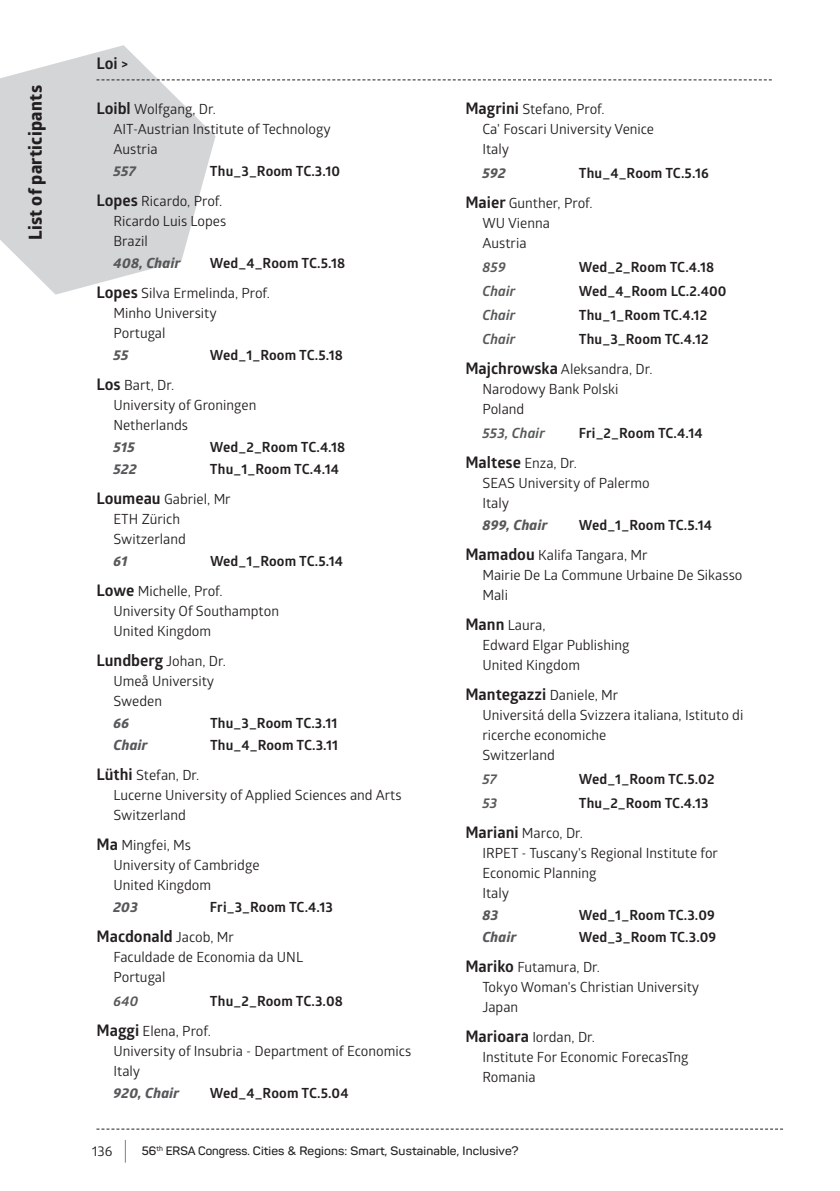
<style>
.page{position:relative;width:840px;height:1191px;background:#fff}
.page>*{position:absolute;margin:0;border:0;box-sizing:border-box;transform-origin:0 0}
.t1{font:700 18px "Globerx";letter-spacing:.02em;color:#231f20}
.t2{font:700 16px "Glober";color:#231f20}
.t3{font:14px/20px "Glober";color:#231f20}
.t4{font:700 14px/30px "Glober";letter-spacing:.01em;color:#231f20}
.t5{font:italic 700 14px "Globerx";letter-spacing:.02em;color:#57585a}
.t6{font:italic 700 14px "Glober";letter-spacing:.01em;color:#57585a}
.t7{font:600 12px "Panton";letter-spacing:.01em;color:#231f20}
.s1{font-weight:700;font-size:16px}
.s2{font-size:16px}
.s3{font-weight:400}
.s4{font-weight:700}
.s5{font-weight:400;font-size:14px}
</style>
<div class="page">
<svg style="left:0;top:45px;width:215px;height:250px;fill:#d4d5d7"></svg>
<svg style="left:96px;top:1128px;width:686px;height:1px"></svg>
<svg style="left:96px;top:79px;width:675px;height:1px"></svg>
<svg style="left:125px;top:1140px;width:1px;height:22px"></svg>
<p class="t1" style="left:22px;top:240px;width:157px;rotate:-90deg">List of participants</p>
<p class="t2" style="left:96px;top:52px;width:33px">Loi &gt;</p>
<p class="t3" style="left:113px;top:98px;width:219px;text-indent:-17px"><span class="s1">Loibl</span> Wolfgang, Dr.<br>AIT- Austrian Institute of Technology<br>Austria</p>
<p class="t5" style="left:113px;top:161px;width:24px">557</p>
<p class="t4" style="left:96px;top:156px;width:245px;text-indent:113px">Thu_3_Room TC.3.10<br><span class="s2">Lopes</span> <span class="s3">Ricardo, Prof.</span></p>
<p class="t3" style="left:113px;top:211px;width:114px">Ricardo Luis Lopes<br>Brazil</p>
<p class="t5" style="left:113px;top:253px;width:68px">408, Chair</p>
<p class="t3" style="left:96px;top:248px;width:250px;line-height:30px;text-indent:113px"><span class="s4">Wed_4_Room TC.5.18<br></span><span class="s1">Lopes</span> Silva Ermelinda, Prof.</p>
<p class="t3" style="left:113px;top:303px;width:105px">Minho University<br>Portugal</p>
<p class="t5" style="left:113px;top:345px;width:17px">55</p>
<p class="t4" style="left:210px;top:340px;width:134px">Wed_1_Room TC.5.18</p>
<p class="t3" style="left:113px;top:374px;width:144px;text-indent:-17px"><span class="s1">Los</span> Bart, Dr.<br>University of Groningen<br>Netherlands</p>
<p class="t5" style="left:113px;top:437px;width:23px">515</p>
<p class="t4" style="left:210px;top:432px;width:137px">Wed_2_Room TC.4.18</p>
<p class="t5" style="left:113px;top:459px;width:25px">522</p>
<p class="t4" style="left:96px;top:454px;width:244px;text-indent:113px">Thu_1_Room TC.4.14<br><span class="s2">Loumeau</span> <span class="s3">Gabriel, Mr</span></p>
<p class="t3" style="left:113px;top:509px;width:74px">ETH Zürich<br>Switzerland</p>
<p class="t5" style="left:113px;top:551px;width:15px">61</p>
<p class="t4" style="left:96px;top:546px;width:248px;text-indent:113px">Wed_1_Room TC.5.14<br><span class="s2">Lowe</span> <span class="s3">Michelle, Prof.</span></p>
<p class="t3" style="left:113px;top:601px;width:167px">University Of Southampton<br>United Kingdom</p>
<p class="t3" style="left:113px;top:650px;width:114px;text-indent:-17px"><span class="s1">Lundberg</span> Johan, Dr.<br>Umeå University<br>Sweden</p>
<p class="t5" style="left:113px;top:713px;width:17px">66</p>
<p class="t4" style="left:210px;top:708px;width:129px">Thu_3_Room TC.3.11</p>
<p class="t5" style="left:113px;top:735px;width:36px">Chair</p>
<p class="t4" style="left:210px;top:730px;width:130px">Thu_4_Room TC.3.11</p>
<p class="t3" style="left:113px;top:764px;width:289px;text-indent:-17px"><span class="s1">Lüthi</span> Stefan, Dr.<br>Lucerne University of Applied Sciences and Arts<br>Switzerland</p>
<p class="t3" style="left:113px;top:834px;width:147px;text-indent:-17px"><span class="s1">Ma</span> Mingfei, Ms<br>University of Cambridge<br>United Kingdom</p>
<p class="t5" style="left:113px;top:897px;width:26px">203</p>
<p class="t4" style="left:210px;top:892px;width:124px">Fri_3_Room TC.4.13</p>
<p class="t2" style="left:96px;top:925px;width:139px">Macdonald <span class="s5">Jacob, Mr</span></p>
<p class="t3" style="left:113px;top:947px;width:191px">Faculdade de Economia da UNL<br>Portugal</p>
<p class="t6" style="left:113px;top:992px;width:26px">640</p>
<p class="t4" style="left:96px;top:986px;width:248px;text-indent:113px">Thu_2_Room TC.3.08<br><span class="s2">Maggi</span> <span class="s3">Elena, Prof.</span></p>
<p class="t3" style="left:113px;top:1041px;width:299px">University of Insubria - Department of Economics<br>Italy</p>
<p class="t5" style="left:113px;top:1083px;width:67px">920, Chair</p>
<p class="t4" style="left:210px;top:1078px;width:140px">Wed_4_Room TC.5.04</p>
<p class="t3" style="left:482px;top:98px;width:173px;text-indent:-17px"><span class="s1">Magrini</span> Stefano, Prof.<br>Ca' Foscari University Venice<br>Italy</p>
<p class="t5" style="left:482px;top:163px;width:25px">592</p>
<p class="t4" style="left:465px;top:158px;width:245px;text-indent:113px">Thu_4_Room TC.5.16<br><span class="s2">Maier</span> <span class="s3">Gunther, Prof.</span></p>
<p class="t3" style="left:482px;top:213px;width:69px">WU Vienna<br>Austria</p>
<p class="t6" style="left:482px;top:258px;width:25px">859</p>
<p class="t4" style="left:578px;top:252px;width:137px">Wed_2_Room TC.4.18</p>
<p class="t6" style="left:482px;top:282px;width:35px">Chair</p>
<p class="t4" style="left:578px;top:276px;width:149px">Wed_4_Room LC.2.400</p>
<p class="t6" style="left:482px;top:306px;width:35px">Chair</p>
<p class="t4" style="left:578px;top:300px;width:130px">Thu_1_Room TC.4.12</p>
<p class="t6" style="left:482px;top:329px;width:35px">Chair</p>
<p class="t4" style="left:465px;top:324px;width:245px;text-indent:113px">Thu_3_Room TC.4.12<br><span class="s2">Majchrowska</span> <span class="s3">Aleksandra, Dr.</span></p>
<p class="t3" style="left:482px;top:379px;width:137px">Narodowy Bank Polski<br>Poland</p>
<p class="t6" style="left:482px;top:424px;width:64px">553, Chair</p>
<p class="t4" style="left:578px;top:418px;width:125px">Fri_2_Room TC.4.14</p>
<p class="t3" style="left:482px;top:452px;width:169px;text-indent:-17px"><span class="s1">Maltese</span> Enza, Dr.<br>SEAS University of Palermo<br>Italy</p>
<p class="t5" style="left:482px;top:515px;width:67px">899, Chair</p>
<p class="t4" style="left:465px;top:510px;width:248px;text-indent:113px">Wed_1_Room TC.5.14<br><span class="s2">Mamadou</span> <span class="s3">Kalifa Tangara, Mr</span></p>
<p class="t3" style="left:482px;top:565px;width:261px">Mairie De La Commune Urbaine De Sikasso<br>Mali</p>
<p class="t3" style="left:482px;top:614px;width:149px;text-indent:-17px"><span class="s1">Mann</span> Laura,<br>Edward Elgar Publishing<br>United Kingdom</p>
<p class="t2" style="left:465px;top:683px;width:154px">Mantegazzi <span class="s5">Daniele, Mr</span></p>
<p class="t3" style="left:482px;top:705px;width:262px">Universitá della Svizzera italiana, Istituto di ricerche economiche<br>Switzerland</p>
<p class="t6" style="left:482px;top:770px;width:16px">57</p>
<p class="t4" style="left:578px;top:764px;width:137px">Wed_1_Room TC.5.02</p>
<p class="t6" style="left:482px;top:794px;width:16px">53</p>
<p class="t4" style="left:465px;top:788px;width:245px;text-indent:113px">Thu_2_Room TC.4.13<br><span class="s2">Mariani</span> <span class="s3">Marco, Dr.</span></p>
<p class="t3" style="left:482px;top:843px;width:237px">IRPET - Tuscany's Regional Institute for<br>Economic Planning<br>Italy</p>
<p class="t5" style="left:482px;top:905px;width:17px">83</p>
<p class="t4" style="left:578px;top:900px;width:137px">Wed_1_Room TC.3.09</p>
<p class="t5" style="left:482px;top:927px;width:36px">Chair</p>
<p class="t4" style="left:465px;top:922px;width:252px;text-indent:113px">Wed_3_Room TC.3.09<br><span class="s2">Mariko</span> <span class="s3">Futamura, Dr.</span></p>
<p class="t3" style="left:482px;top:977px;width:218px">Tokyo Woman's Christian University<br>Japan</p>
<p class="t3" style="left:482px;top:1026px;width:207px;text-indent:-17px"><span class="s1">Marioara</span> Iordan, Dr.<br>Institute For Economic ForecasTng<br>Romania</p>
<p class="t3" style="left:92px;top:1140px;width:22px">136</p>
<p class="t7" style="left:142px;top:1142px;width:378px">56<sup>th</sup> ERSA Congress. Cities &amp; Regions: Smart, Sustainable, Inclusive?</p>
</div>
